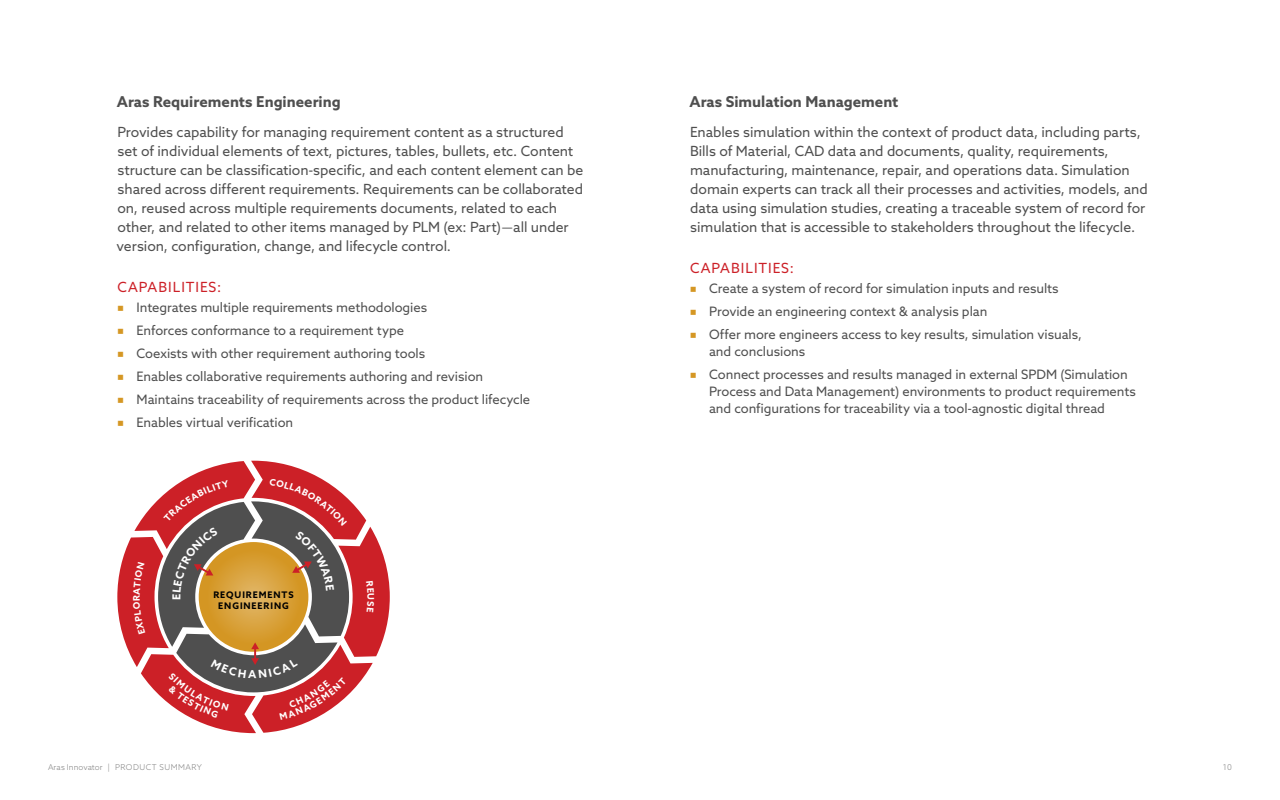
<style>
.page{position:relative;width:1280px;height:800px;background:#fff}
.page>*{position:absolute;margin:0;border:0;box-sizing:border-box;transform-origin:0 0}
.t1{font:700 15px "Azo Sans";color:#4f4f4f}
.t2{font:14px/19px "Azo Sans";letter-spacing:-.005em;color:#4f4f4f}
.t3{font:14px "Azo Sans";letter-spacing:.07em;color:#cc2027}
.t4{font:13px/17px "Azo Sans";letter-spacing:-.005em;color:#4f4f4f}
.t5{font:700 11px "Azo Sans";color:#fff}
.t6{font:700 9.1px/11.3px "Azo Sans";letter-spacing:.1em;color:#000;text-align:center}
.t7{font:300 8px "Azo Sans";letter-spacing:.03em;color:#808080}
</style>
<div class="page">
<svg style="left:117px;top:461px;width:273px;height:272px"></svg>
<p class="t1" style="left:117px;top:92px;width:225px">Aras Requirements Engineering</p>
<p class="t2" style="left:117px;top:123px;width:468px">Provides capability for managing requirement content as a structured set of individual elements of text, pictures, tables, bullets, etc. Content structure can be classification-specific, and each content element can be shared across different requirements. Requirements can be collaborated on, reused across multiple requirements documents, related to each other, and related to other items managed by PLM (ex: Part)—all under version, configuration, change, and lifecycle control.</p>
<p class="t3" style="left:117px;top:278px;width:105px">CAPABILITIES:</p>
<p class="t4" style="left:137px;top:298px;width:292px">Integrates multiple requirements methodologies</p>
<p class="t4" style="left:137px;top:321px;width:269px">Enforces conformance to a requirement type</p>
<p class="t4" style="left:136px;top:344px;width:290px">Coexists with other requirement authoring tools</p>
<p class="t4" style="left:137px;top:367px;width:348px">Enables collaborative requirements authoring and revision</p>
<p class="t4" style="left:137px;top:390px;width:395px">Maintains traceability of requirements across the product lifecycle</p>
<p class="t4" style="left:137px;top:413px;width:158px">Enables virtual verification</p>
<p class="t5" style="left:169px;top:600px;width:8px;rotate:-90deg">E</p>
<p class="t6" style="left:213px;top:589px;width:82px">REQUIREMENTS<br>ENGINEERING</p>
<p class="t1" style="left:690px;top:92px;width:210px">Aras Simulation Management</p>
<p class="t2" style="left:690px;top:123px;width:459px">Enables simulation within the context of product data, including parts, Bills of Material, CAD data and documents, quality, requirements, manufacturing, maintenance, repair, and operations data. Simulation domain experts can track all their processes and activities, models, and data using simulation studies, creating a traceable system of record for simulation that is accessible to stakeholders throughout the lifecycle.</p>
<p class="t3" style="left:690px;top:259px;width:105px">CAPABILITIES:</p>
<p class="t4" style="left:709px;top:279px;width:351px">Create a system of record for simulation inputs and results</p>
<p class="t4" style="left:709px;top:302px;width:280px">Provide an engineering context &amp; analysis plan</p>
<p class="t4" style="left:709px;top:325px;width:374px">Offer more engineers access to key results, simulation visuals, and conclusions</p>
<p class="t4" style="left:709px;top:365px;width:428px">Connect processes and results managed in external SPDM (Simulation<br>Process and Data Management) environments to product requirements and configurations for traceability via a tool-agnostic digital thread</p>
<p class="t7" style="left:48px;top:762px;width:156px">Aras Innovator | PRODUCT SUMMARY</p>
<p class="t7" style="left:1223px;top:762px;width:11px">10</p>
</div>
